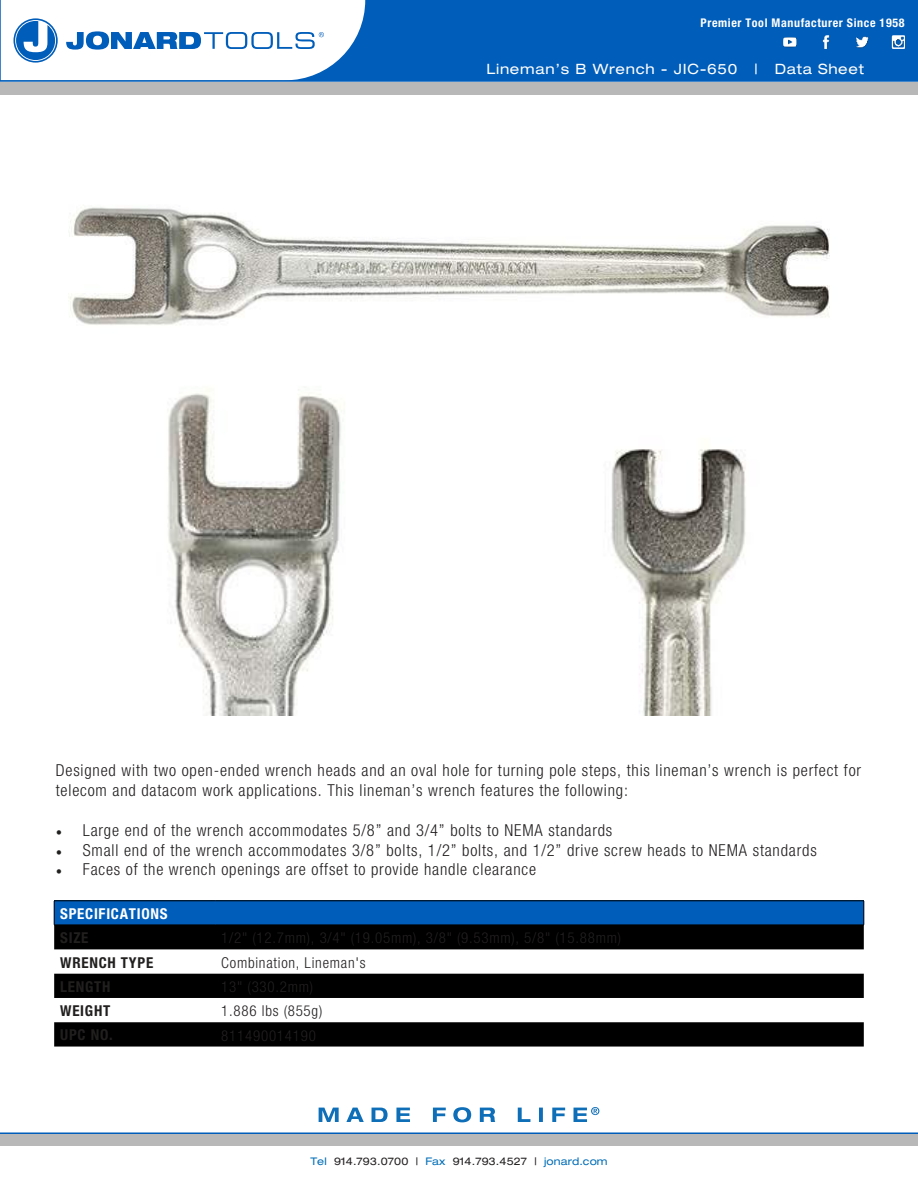
<style>
.page{position:relative;width:918px;height:1188px;background:#fff}
.page>*{position:absolute;margin:0;border:0;box-sizing:border-box;transform-origin:0 0}
.t1{font:300 condensed 16.5px/19.8px "Helvetica Neue";letter-spacing:.05em;color:#221f1f}
.t2{font:300 condensed 15px "Helvetica Neue";letter-spacing:.05em;color:#221f1f}
.t3{font:700 condensed 15px "Helvetica Neue";letter-spacing:.05em;color:#221f1f}
.t4{font:700 condensed 15px "Helvetica Neue";letter-spacing:.05em;color:#fff}
.t5{font:expanded 14.25px "Helvetica Neue";letter-spacing:.05em;color:#fff}
.t6{font:700 condensed 12px "Helvetica Neue";letter-spacing:.05em;color:#fff}
.t7{font:expanded 10.5px "Helvetica Neue";letter-spacing:.01em;color:#221f1f}
.s1{font-family:"Minion Pro";font-weight:400;font-stretch:normal}
.s2{color:#006db7}
</style>
<div class="page">
<div style="left:1px;top:0;width:917px;height:81px;background:#005db9"></div>
<div style="left:0;top:82px;width:918px;height:12px;background:#b8b8b8"></div>
<div style="left:0;top:1134px;width:918px;height:12px;background:#b8b8b8"></div>
<svg style="left:319px;top:1107px;width:280px;height:15px"></svg>
<hr style="left:0;top:1132px;width:918px;height:2px;background:#005db9">
<svg style="left:1px;top:0;width:364px;height:80px;background:#d9e7f4"></svg>
<hr style="left:0;top:80px;width:918px;height:2px;background:#005db9">
<img style="left:783px;top:35px;width:121px;height:14px">
<div style="left:54px;top:901px;width:810px;height:24px;background:#005db9"></div>
<svg style="left:54px;top:926px;width:810px;height:121px;fill:#000"></svg>
<hr style="left:54px;top:901px;width:161px;height:1px;background:#000">
<svg style="left:54px;top:901px;width:1px;height:24px"></svg>
<hr style="left:215px;top:901px;width:649px;height:1px;background:#000">
<svg style="left:864px;top:901px;width:1px;height:24px"></svg>
<hr style="left:54px;top:925px;width:161px;height:1px;background:#000">
<hr style="left:215px;top:925px;width:649px;height:1px;background:#000">
<img style="left:69px;top:207px;width:761px;height:118px">
<img style="left:167px;top:389px;width:175px;height:327px">
<img style="left:611px;top:449px;width:135px;height:267px">
<p class="t6" style="left:701px;top:16px;width:205px">Premier Tool Manufacturer Since 1958</p>
<p class="t5" style="left:486px;top:63px;width:379px">Lineman’s B Wrench - JIC-650 | Data Sheet</p>
<p class="t1" style="left:56px;top:762px;width:807px">Designed with two open-ended wrench heads and an oval hole for turning pole steps, this lineman’s wrench is perfect for telecom and datacom work applications. This lineman’s wrench features the following:</p>
<p class="t1" style="left:56px;top:821px;width:558px"><span class="s1">•</span> Large end of the wrench accommodates 5/8” and 3/4” bolts to NEMA standards</p>
<p class="t1" style="left:56px;top:841px;width:762px"><span class="s1">•</span> Small end of the wrench accommodates 3/8” bolts, 1/2” bolts, and 1/2” drive screw heads to NEMA standards</p>
<p class="t1" style="left:56px;top:861px;width:482px"><span class="s1">•</span> Faces of the wrench openings are offset to provide handle clearance</p>
<p class="t4" style="left:60px;top:905px;width:109px">SPECIFICATIONS</p>
<p class="t3" style="left:60px;top:929px;width:30px">SIZE</p>
<p class="t2" style="left:221px;top:933px;width:401px">1/2" (12.7mm), 3/4" (19.05mm), 3/8" (9.53mm), 5/8" (15.88mm)</p>
<p class="t3" style="left:60px;top:954px;width:95px">WRENCH TYPE</p>
<p class="t2" style="left:221px;top:957px;width:146px">Combination, Lineman's</p>
<p class="t3" style="left:60px;top:978px;width:52px">LENGTH</p>
<p class="t2" style="left:221px;top:981px;width:93px">13" (330.2mm)</p>
<p class="t3" style="left:60px;top:1002px;width:52px">WEIGHT</p>
<p class="t2" style="left:221px;top:1005px;width:103px">1.886 lbs (855g)</p>
<p class="t3" style="left:60px;top:1026px;width:54px">UPC NO.</p>
<p class="t2" style="left:221px;top:1030px;width:96px">811490014190</p>
<p class="t7" style="left:310px;top:1158px;width:299px"><span class="s2">Tel</span> 914.793.0700 | <span class="s2">Fax</span> 914.793.4527 | <span class="s2">jonard.com</span></p>
</div>
